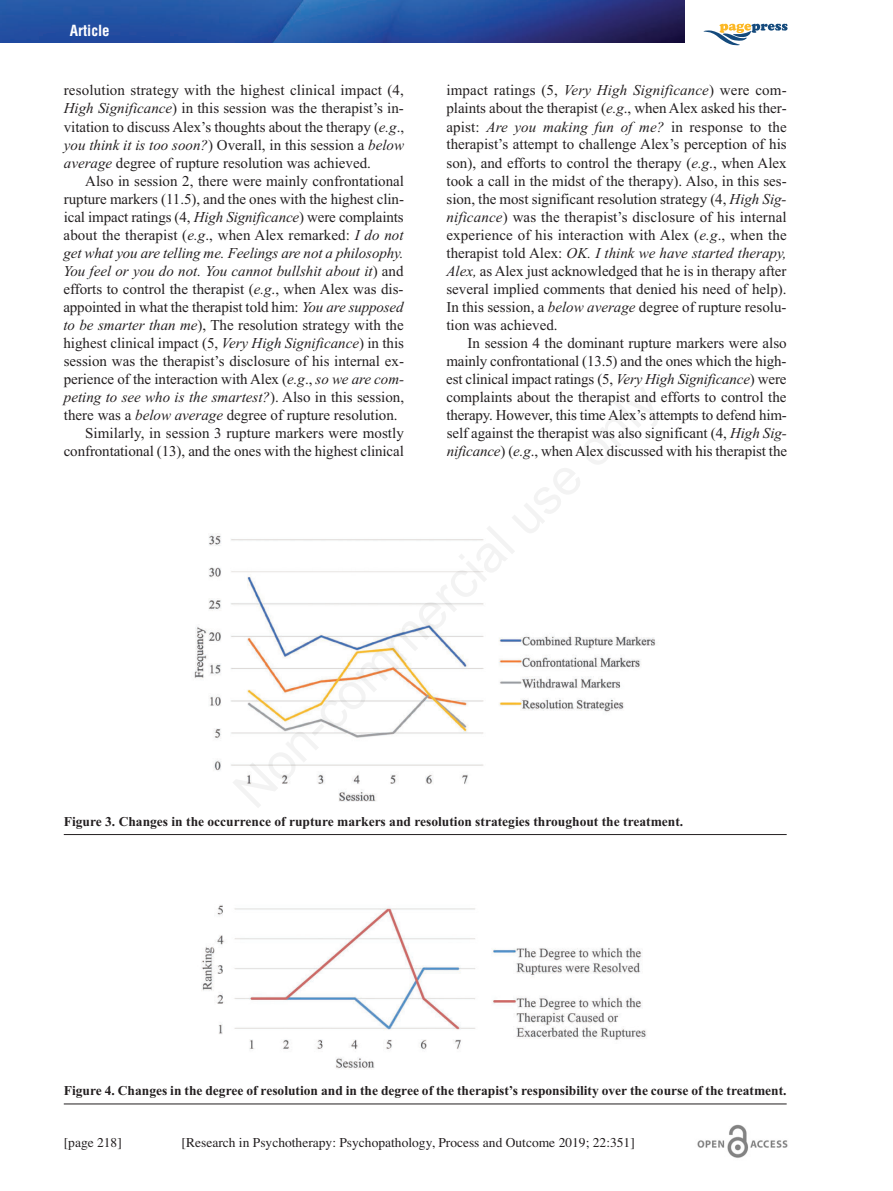
<style>
.page{position:relative;width:893px;height:1191px;background:#fff}
.page>*{position:absolute;margin:0;border:0;box-sizing:border-box;transform-origin:0 0}
.t1{font:15px/18px "Times New Roman";color:#231f20;text-align:justify}
.t2{font:italic 15px "Times New Roman";color:#231f20}
.t3{font:700 condensed 15px "Helvetica";color:#fff}
.t4{font:700 13.5px "Times New Roman";color:#231f20}
.t5{font:13.5px "Times";color:#231f20}
.s1{font-style:italic}
.s2{font-style:normal}
</style>
<div class="page">
<img style="left:0;top:0;width:685px;height:42px">
<img style="left:697px;top:1124px;width:91px;height:34px">
<svg style="left:704px;top:23px;width:83px;height:22px"></svg>
<img style="left:194px;top:534px;width:462px;height:268px">
<hr style="left:64px;top:834px;width:723px;height:1px;background:#231f20">
<img style="left:201px;top:905px;width:446px;height:165px">
<hr style="left:64px;top:1103px;width:723px;height:1px;background:#231f20">
<p class="t3" style="left:70px;top:22px;width:42px">Article</p>
<p class="t1" style="left:64px;top:81px;width:342px">resolution strategy with the highest clinical impact (4, <span class="s1">High Significance</span>) in this session was the therapist’s in&shy;vitation to discuss Alex’s thoughts about the therapy (<span class="s1">e.g</span>., <span class="s1">you think it is too soon?</span>) Overall, in this session a <span class="s1">below average</span> degree of rupture resolution was achieved.</p>
<p class="t1" style="left:85px;top:171px;width:320px">Also in session 2, there were mainly confrontational</p>
<p class="t1" style="left:64px;top:189px;width:342px">rupture markers (11.5), and the ones with the highest clin-</p>
<p class="t1" style="left:64px;top:207px;width:341px">ical impact ratings (4, <span class="s1">High Significance</span>) were complaints</p>
<p class="t1" style="left:64px;top:225px;width:342px">about the therapist (<span class="s1">e.g</span>., when Alex remarked: <span class="s1">I do not</span></p>
<p class="t2" style="left:63px;top:244px;width:342px">get what you are telling me. Feelings are not a philosophy.</p>
<p class="t2" style="left:63px;top:262px;width:342px">You feel or you do not. You cannot bullshit about it<span class="s2">) and</span></p>
<p class="t1" style="left:63px;top:279px;width:342px">efforts to control the therapist (<span class="s1">e.g</span>., when Alex was dis-</p>
<p class="t1" style="left:63px;top:297px;width:342px">appointed in what the therapist told him: <span class="s1">You are supposed</span></p>
<p class="t1" style="left:63px;top:315px;width:342px"><span class="s1">to be smarter than me</span>), The resolution strategy with the</p>
<p class="t1" style="left:63px;top:333px;width:342px">highest clinical impact (5, <span class="s1">Very High Significance</span>) in this</p>
<p class="t1" style="left:64px;top:351px;width:342px">session was the therapist’s disclosure of his internal ex-</p>
<p class="t1" style="left:64px;top:369px;width:342px">perience of the interaction with Alex (<span class="s1">e.g</span>., <span class="s1">so we are com-</span></p>
<p class="t2" style="left:64px;top:388px;width:342px">peting to see who is the smartest?<span class="s2">). Also in this session,</span></p>
<p class="t1" style="left:64px;top:405px;width:335px">there was a <span class="s1">below average</span> degree of rupture resolution.</p>
<p class="t1" style="left:85px;top:423px;width:320px">Similarly, in session 3 rupture markers were mostly</p>
<p class="t1" style="left:64px;top:441px;width:342px">confrontational (13), and the ones with the highest clinical</p>
<p class="t1" style="left:446px;top:81px;width:342px">impact ratings (5, <span class="s1">Very High Significance</span>) were com&shy;plaints about the therapist (<span class="s1">e.g</span>., when Alex asked his ther&shy;apist: <span class="s1">Are you making fun of me?</span> in response to the therapist’s attempt to challenge Alex’s perception of his son), and efforts to control the therapy (<span class="s1">e.g</span>., when Alex took a call in the midst of the therapy). Also, in this ses&shy;sion, the most significant resolution strategy (4, <span class="s1">High Sig&shy;nificance</span>) was the therapist’s disclosure of his internal experience of his interaction with Alex (<span class="s1">e.g</span>., when the therapist told Alex: <span class="s1">OK. I think we have started therapy, Alex,</span> as Alex just acknowledged that he is in therapy after several implied comments that denied his need of help).<br>In this session, a <span class="s1">below average</span> degree of rupture resolu&shy;tion was achieved.</p>
<p class="t1" style="left:446px;top:333px;width:342px;text-indent:21px">In session 4 the dominant rupture markers were also mainly confrontational (13.5) and the ones which the high&shy;est clinical impact ratings (5, <span class="s1">Very High Significance</span>) were complaints about the therapist and efforts to control the therapy. However, this time Alex’s attempts to defend him&shy;self against the therapist was also significant (4, <span class="s1">High Sig&shy;nificance</span>) (<span class="s1">e.g</span>., when Alex discussed with his therapist the</p>
<p class="t4" style="left:64px;top:813px;width:621px">Figure 3. Changes in the occurrence of rupture markers and resolution strategies throughout the treatment.</p>
<p class="t4" style="left:64px;top:1082px;width:724px">Figure 4. Changes in the degree of resolution and in the degree of the therapist’s responsibility over the course of the treatment.</p>
<p class="t5" style="left:64px;top:1134px;width:60px">[page 218]</p>
<p class="t5" style="left:182px;top:1134px;width:455px">[Research in Psychotherapy: Psychopathology, Process and Outcome 2019; 22:351]</p>
</div>
